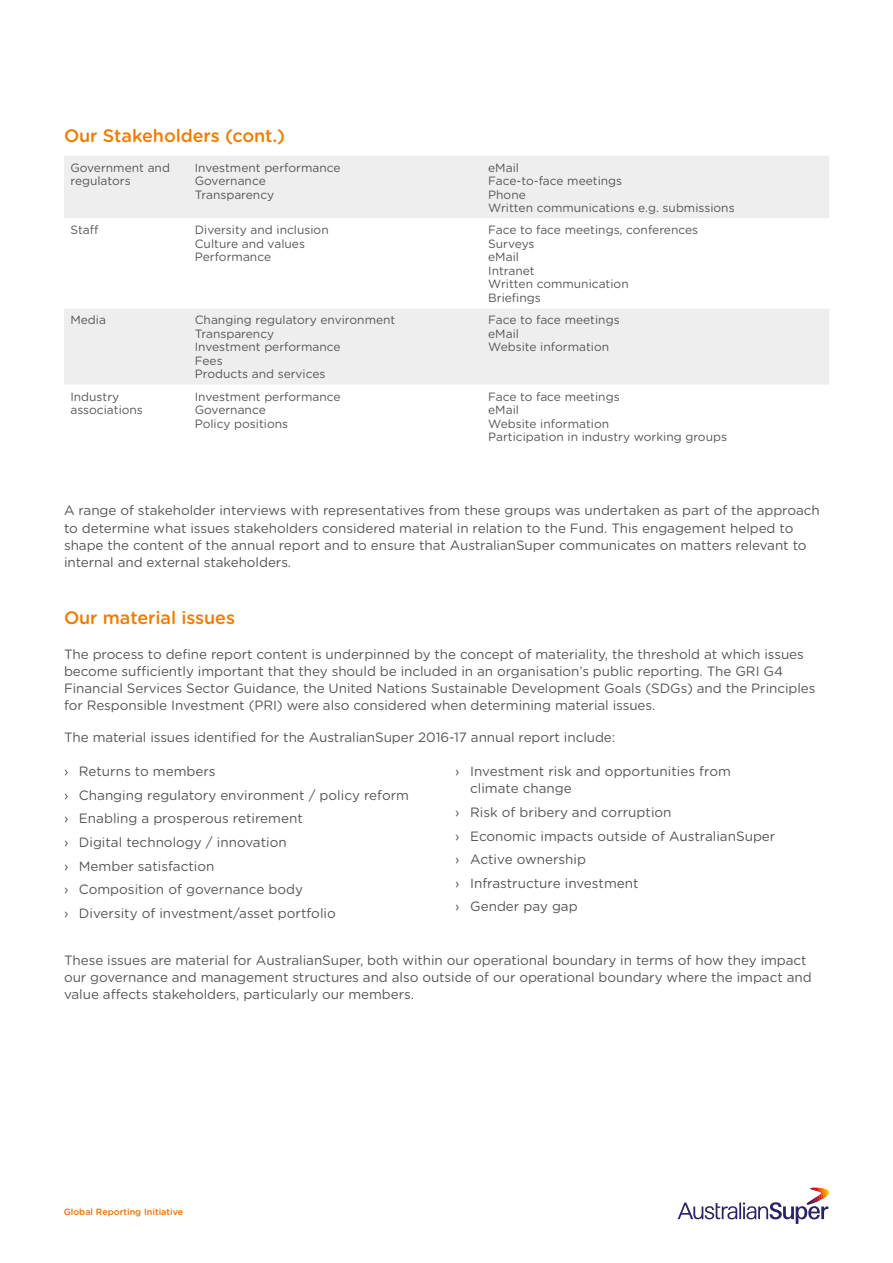
<style>
.page{position:relative;width:893px;height:1263px;background:#fff}
.page>*{position:absolute;margin:0;border:0;box-sizing:border-box;transform-origin:0 0}
.t1{font:500 18px "Gotham Rounded";letter-spacing:-.005em;color:#ef7c00}
.t2{font:13.5px/17.2px "Gotham Rounded";letter-spacing:-.005em;color:#565655}
.t3{font:12px/13.5px "Gotham Rounded";color:#565655}
.t4{font:500 9px "Gotham Rounded";color:#ee7100}
</style>
<div class="page">
<svg style="left:678px;top:1188px;width:151px;height:36px"></svg>
<div style="left:64px;top:156px;width:765px;height:62px;background:#eeeeef"></div>
<div style="left:64px;top:309px;width:765px;height:75px;background:#eeeeef"></div>
<h1 class="t1" style="left:64px;top:123px;width:223px">Our Stakeholders (cont.)</h1>
<p class="t3" style="left:70px;top:160px;width:101px">Government and regulators</p>
<p class="t3" style="left:195px;top:160px;width:147px">Investment performance<br>Governance<br>Transparency</p>
<p class="t3" style="left:488px;top:160px;width:248px">eMail<br>Face-to-face meetings<br>Phone<br>Written communications e.g. submissions</p>
<p class="t3" style="left:70px;top:223px;width:30px">Staff</p>
<p class="t3" style="left:195px;top:223px;width:135px">Diversity and inclusion<br>Culture and values<br>Performance</p>
<p class="t3" style="left:488px;top:223px;width:212px">Face to face meetings, conferences<br>Surveys<br>eMail<br>Intranet<br>Written communication<br>Briefings</p>
<p class="t3" style="left:70px;top:313px;width:37px">Media</p>
<p class="t3" style="left:195px;top:313px;width:202px">Changing regulatory environment<br>Transparency<br>Investment performance<br>Fees<br>Products and services</p>
<p class="t3" style="left:488px;top:313px;width:133px">Face to face meetings eMail<br>Website information</p>
<p class="t3" style="left:70px;top:389px;width:74px">Industry associations</p>
<p class="t3" style="left:195px;top:389px;width:147px">Investment performance<br>Governance<br>Policy positions</p>
<p class="t3" style="left:488px;top:389px;width:240px">Face to face meetings<br>eMail<br>Website information<br>Participation in industry working groups</p>
<p class="t2" style="left:64px;top:501px;width:757px">A range of stakeholder interviews with representatives from these groups was undertaken as part of the approach to determine what issues stakeholders considered material in relation to the Fund. This engagement helped to shape the content of the annual report and to ensure that AustralianSuper communicates on matters relevant to internal and external stakeholders.</p>
<h1 class="t1" style="left:64px;top:605px;width:172px">Our material issues</h1>
<p class="t2" style="left:64px;top:644px;width:753px">The process to define report content is underpinned by the concept of materiality, the threshold at which issues become sufficiently important that they should be included in an organisation’s public reporting. The GRI G4<br>Financial Services Sector Guidance, the United Nations Sustainable Development Goals (SDGs) and the Principles for Responsible Investment (PRI) were also considered when determining material issues.</p>
<p class="t2" style="left:64px;top:728px;width:553px">The material issues identified for the AustralianSuper 2016-17 annual report include:</p>
<p class="t2" style="left:64px;top:759px;width:346px;line-height:23.5px">› Returns to members<br>› Changing regulatory environment / policy reform › Enabling a prosperous retirement<br>› Digital technology / innovation<br>› Member satisfaction<br>› Composition of governance body<br>› Diversity of investment/asset portfolio</p>
<p class="t2" style="left:470px;top:762px;width:262px;text-indent:-15px">› Investment risk and opportunities from climate change</p>
<p class="t2" style="left:455px;top:800px;width:322px;line-height:23.7px">› Risk of bribery and corruption<br>› Economic impacts outside of AustralianSuper › Active ownership<br>› Infrastructure investment<br>› Gender pay gap</p>
<p class="t2" style="left:64px;top:951px;width:749px">These issues are material for AustralianSuper, both within our operational boundary in terms of how they impact our governance and management structures and also outside of our operational boundary where the impact and value affects stakeholders, particularly our members.</p>
<p class="t4" style="left:64px;top:1205px;width:121px">Global Reporting Initiative</p>
</div>
